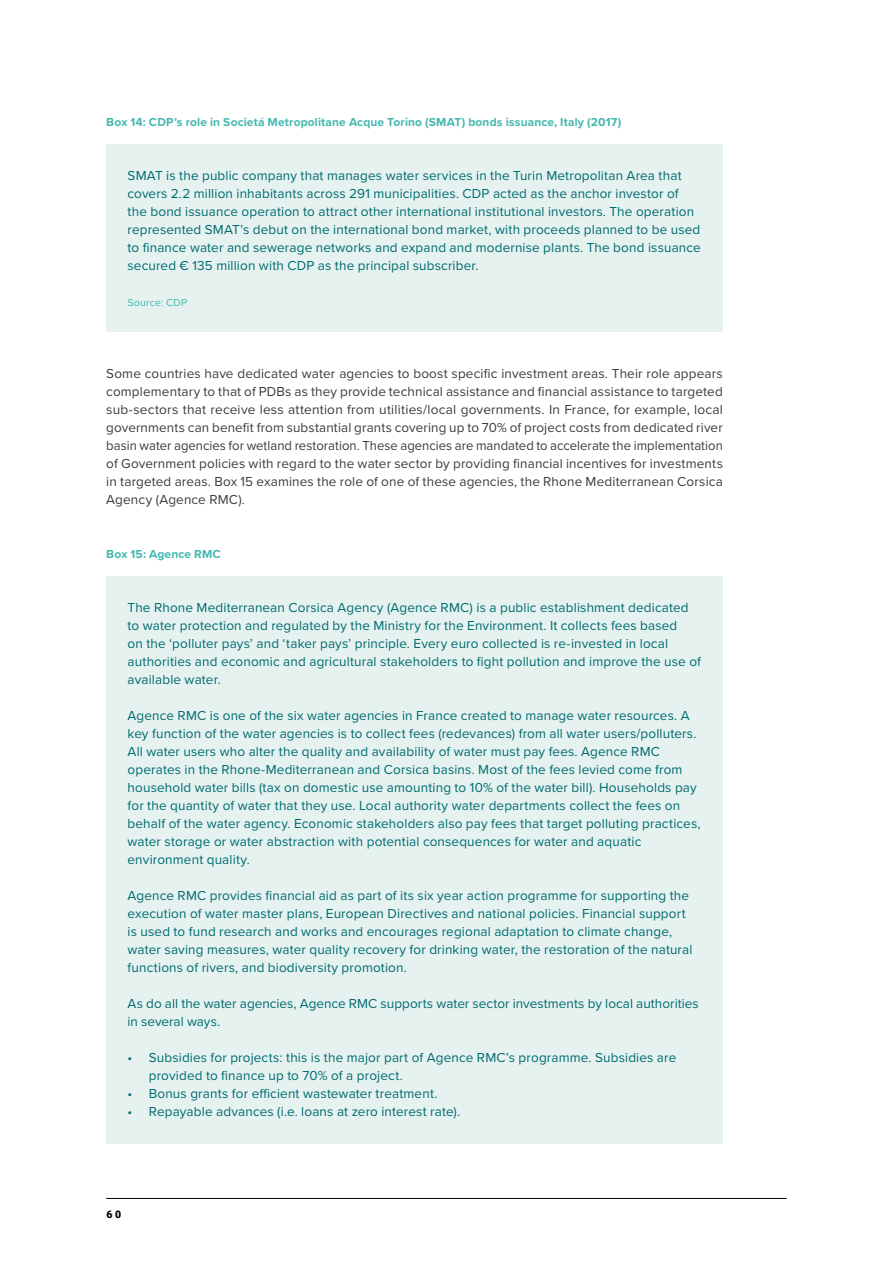
<style>
.page{position:relative;width:893px;height:1263px;background:#fff}
.page>*{position:absolute;margin:0;border:0;box-sizing:border-box;transform-origin:0 0}
.boxteksten{font:13.5px/18px "Proxima Nova";letter-spacing:.01em;color:#006a6f}
.Bodyteksten{font:13.5px/18px "Proxima Nova";letter-spacing:.01em;color:#3c3c3b;text-align:justify}
.Boxes{font:700 12px "Proxima Nova";letter-spacing:.015em;color:#44b8af}
.Bronnen{font:10.5px "Proxima Nova";letter-spacing:.02em;color:#44b8af}
.t1{font:900 10.5px "Roboto";color:#000}
</style>
<div class="page">
<hr style="left:106px;top:1198px;width:681px;height:1px;background:#000">
<div style="left:106px;top:576px;width:617px;height:568px;background:#e5f2f0"></div>
<div style="left:106px;top:144px;width:617px;height:188px;background:#e5f2f0"></div>
<p class="Boxes" style="left:106px;top:113px;width:517px">Box 14: CDP’s role in Societá Metropolitane Acque Torino (SMAT) bonds issuance, Italy (2017)</p>
<p class="boxteksten" style="left:128px;top:166px;width:575px">SMAT is the public company that manages water services in the Turin Metropolitan Area that covers 2.2 million inhabitants across 291 municipalities. CDP acted as the anchor investor of the bond issuance operation to attract other international institutional investors. The operation represented SMAT’s debut on the international bond market, with proceeds planned to be used to finance water and sewerage networks and expand and modernise plants. The bond issuance secured € 135 million with CDP as the principal subscriber.</p>
<p class="Bronnen" style="left:128px;top:295px;width:61px">Source: CDP</p>
<p class="Bodyteksten" style="left:106px;top:364px;width:618px">Some countries have dedicated water agencies to boost specific investment areas. Their role appears complementary to that of PDBs as they provide technical assistance and financial assistance to targeted sub-sectors that receive less attention from utilities/local governments. In France, for example, local governments can benefit from substantial grants covering up to 70% of project costs from dedicated river basin water agencies for wetland restoration. These agencies are mandated to accelerate the implementation of Government policies with regard to the water sector by providing financial incentives for investments in targeted areas. Box 15 examines the role of one of these agencies, the Rhone Mediterranean Corsica Agency (Agence RMC).</p>
<p class="Boxes" style="left:106px;top:545px;width:116px">Box 15: Agence RMC</p>
<p class="boxteksten" style="left:128px;top:598px;width:575px">The Rhone Mediterranean Corsica Agency (Agence RMC) is a public establishment dedicated to water protection and regulated by the Ministry for the Environment. It collects fees based<br>on the ‘polluter pays’ and ‘taker pays’ principle. Every euro collected is re-invested in local authorities and economic and agricultural stakeholders to fight pollution and improve the use of available water.</p>
<p class="boxteksten" style="left:128px;top:706px;width:574px">Agence RMC is one of the six water agencies in France created to manage water resources. A key function of the water agencies is to collect fees (redevances) from all water users/polluters.<br>All water users who alter the quality and availability of water must pay fees. Agence RMC operates in the Rhone-Mediterranean and Corsica basins. Most of the fees levied come from household water bills (tax on domestic use amounting to 10% of the water bill). Households pay for the quantity of water that they use. Local authority water departments collect the fees on behalf of the water agency. Economic stakeholders also pay fees that target polluting practices, water storage or water abstraction with potential consequences for water and aquatic environment quality.</p>
<p class="boxteksten" style="left:128px;top:886px;width:566px">Agence RMC provides financial aid as part of its six year action programme for supporting the execution of water master plans, European Directives and national policies. Financial support is used to fund research and works and encourages regional adaptation to climate change, water saving measures, water quality recovery for drinking water, the restoration of the natural functions of rivers, and biodiversity promotion.</p>
<p class="boxteksten" style="left:128px;top:994px;width:573px">As do all the water agencies, Agence RMC supports water sector investments by local authorities in several ways.</p>
<p class="boxteksten" style="left:149px;top:1048px;width:529px;text-indent:-21px">• Subsidies for projects: this is the major part of Agence RMC’s programme. Subsidies are provided to finance up to 70% of a project.</p>
<p class="boxteksten" style="left:128px;top:1084px;width:311px">• Bonus grants for efficient wastewater treatment.</p>
<p class="boxteksten" style="left:128px;top:1102px;width:334px">• Repayable advances (i.e. loans at zero interest rate).</p>
<p class="t1" style="left:106px;top:1206px;width:16px">60</p>
</div>
